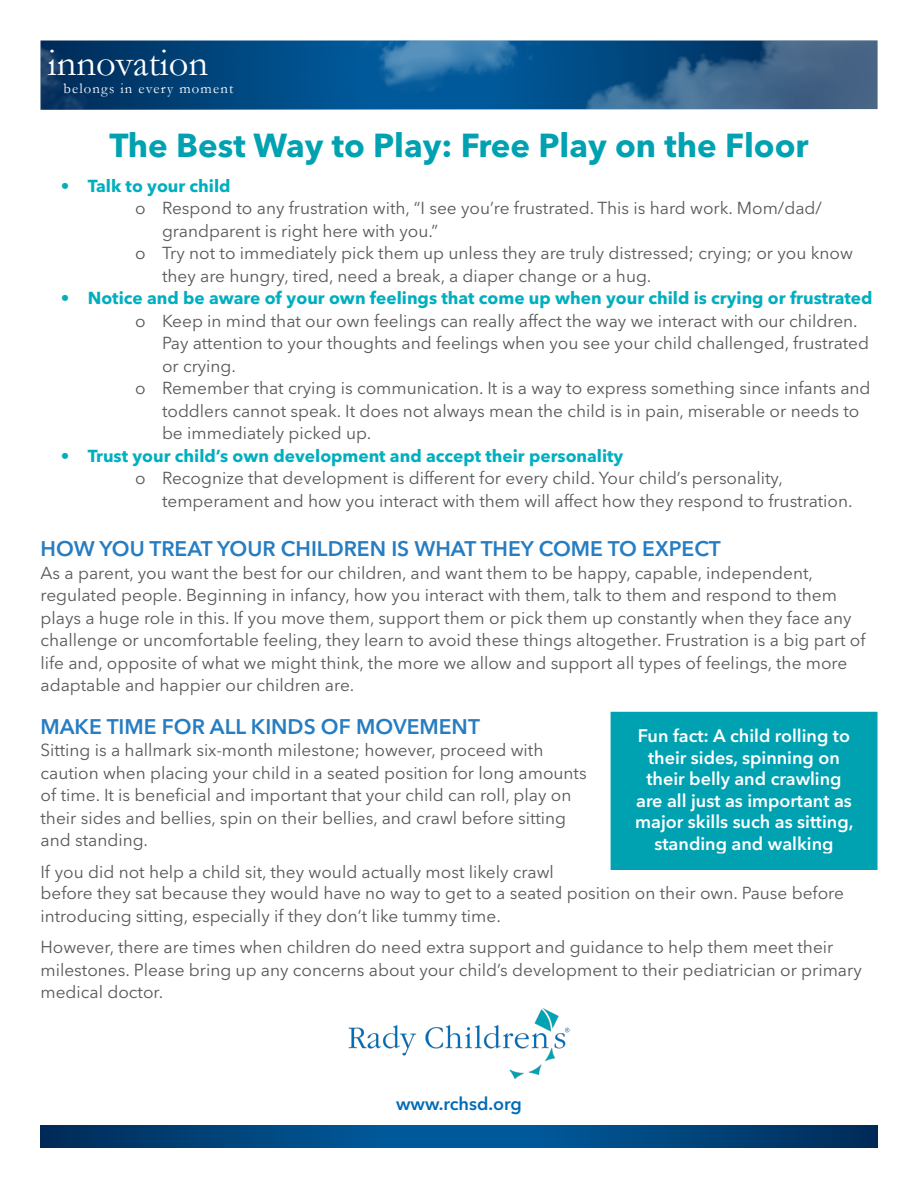
<style>
.page{position:relative;width:918px;height:1188px;background:#fff}
.page>*{position:absolute;margin:0;border:0;box-sizing:border-box;transform-origin:0 0}
.t1{font:38.7px "Garamond";color:#fff}
.t2{font:700 33px "Avenir Next LT Pro";color:#00a2b1}
.t3{font:600 21px "Avenir Next LT Pro";color:#277dc1}
.t4{font:600 18px/21.6px "Avenir Next LT Pro";color:#fff;text-align:center}
.t5{font:600 18px "Avenir Next LT Pro";color:#006bb6}
.t6{font:17.25px/22.5px "Avenir Next LT Pro";color:#57585a}
.t7{font:700 17.25px "Avenir Next LT Pro";color:#00afbf}
.t8{font:14.7px "Garamond";letter-spacing:.08em;color:#fff}
</style>
<div class="page">
<svg style="left:40px;top:1126px;width:838px;height:22px;background:#00467e"></svg>
<img style="left:348px;top:1008px;width:222px;height:71px">
<div style="left:619px;top:720px;width:250px;height:142px;background:#00a2b1"></div>
<div style="left:611px;top:712px;width:267px;height:158px;border:16px solid #00a2b1"></div>
<img style="left:40px;top:40px;width:838px;height:70px">
<p class="t1" style="left:48px;top:37px;width:162px">innovation</p>
<p class="t8" style="left:64px;top:78px;width:171px">belongs in every moment</p>
<p class="t2" style="left:109px;top:126px;width:701px">The Best Way to Play: Free Play on the Floor</p>
<p class="t7" style="left:61px;top:175px;width:171px">• Talk to your child</p>
<p class="t6" style="left:162px;top:197px;width:661px;text-indent:-27px">o Respond to any frustration with, “I see you’re frustrated. This is hard work. Mom/dad/ grandparent is right here with you.”</p>
<p class="t6" style="left:162px;top:242px;width:692px;text-indent:-27px">o Try not to immediately pick them up unless they are truly distressed; crying; or you know they are hungry, tired, need a break, a diaper change or a hug.</p>
<p class="t7" style="left:61px;top:288px;width:813px">• Notice and be aware of your own feelings that come up when your child is crying or frustrated</p>
<p class="t6" style="left:162px;top:309px;width:709px;text-indent:-27px">o Keep in mind that our own feelings can really affect the way we interact with our children.<br>Pay attention to your thoughts and feelings when you see your child challenged, frustrated or crying.</p>
<p class="t6" style="left:162px;top:377px;width:710px;text-indent:-27px">o Remember that crying is communication. It is a way to express something since infants and toddlers cannot speak. It does not always mean the child is in pain, miserable or needs to be immediately picked up.</p>
<p class="t7" style="left:61px;top:445px;width:564px">• Trust your child’s own development and accept their personality</p>
<p class="t6" style="left:162px;top:467px;width:692px;text-indent:-27px">o Recognize that development is different for every child. Your child’s personality, temperament and how you interact with them will affect how they respond to frustration.</p>
<p class="t3" style="left:40px;top:536px;width:682px">HOW YOU TREAT YOUR CHILDREN IS WHAT THEY COME TO EXPECT</p>
<p class="t6" style="left:40px;top:561px;width:826px">As a parent, you want the best for our children, and want them to be happy, capable, independent, regulated people. Beginning in infancy, how you interact with them, talk to them and respond to them plays a huge role in this. If you move them, support them or pick them up constantly when they face any challenge or uncomfortable feeling, they learn to avoid these things altogether. Frustration is a big part of life and, opposite of what we might think, the more we allow and support all types of feelings, the more adaptable and happier our children are.</p>
<p class="t3" style="left:40px;top:713px;width:441px">MAKE TIME FOR ALL KINDS OF MOVEMENT</p>
<p class="t6" style="left:40px;top:739px;width:548px">Sitting is a hallmark six-month milestone; however, proceed with caution when placing your child in a seated position for long amounts of time. It is beneficial and important that your child can roll, play on their sides and bellies, spin on their bellies, and crawl before sitting and standing.</p>
<p class="t6" style="left:40px;top:860px;width:515px">If you did not help a child sit, they would actually most likely crawl</p>
<p class="t6" style="left:40px;top:882px;width:805px">before they sat because they would have no way to get to a seated position on their own. Pause before introducing sitting, especially if they don’t like tummy time.</p>
<p class="t6" style="left:40px;top:936px;width:823px">However, there are times when children do need extra support and guidance to help them meet their milestones. Please bring up any concerns about your child’s development to their pediatrician or primary medical doctor.</p>
<p class="t4" style="left:635px;top:725px;width:220px">Fun fact: A child rolling to their sides, spinning on their belly and crawling are all just as important as major skills such as sitting, standing and walking</p>
<p class="t5" style="left:396px;top:1093px;width:127px">www.rchsd.org</p>
</div>
